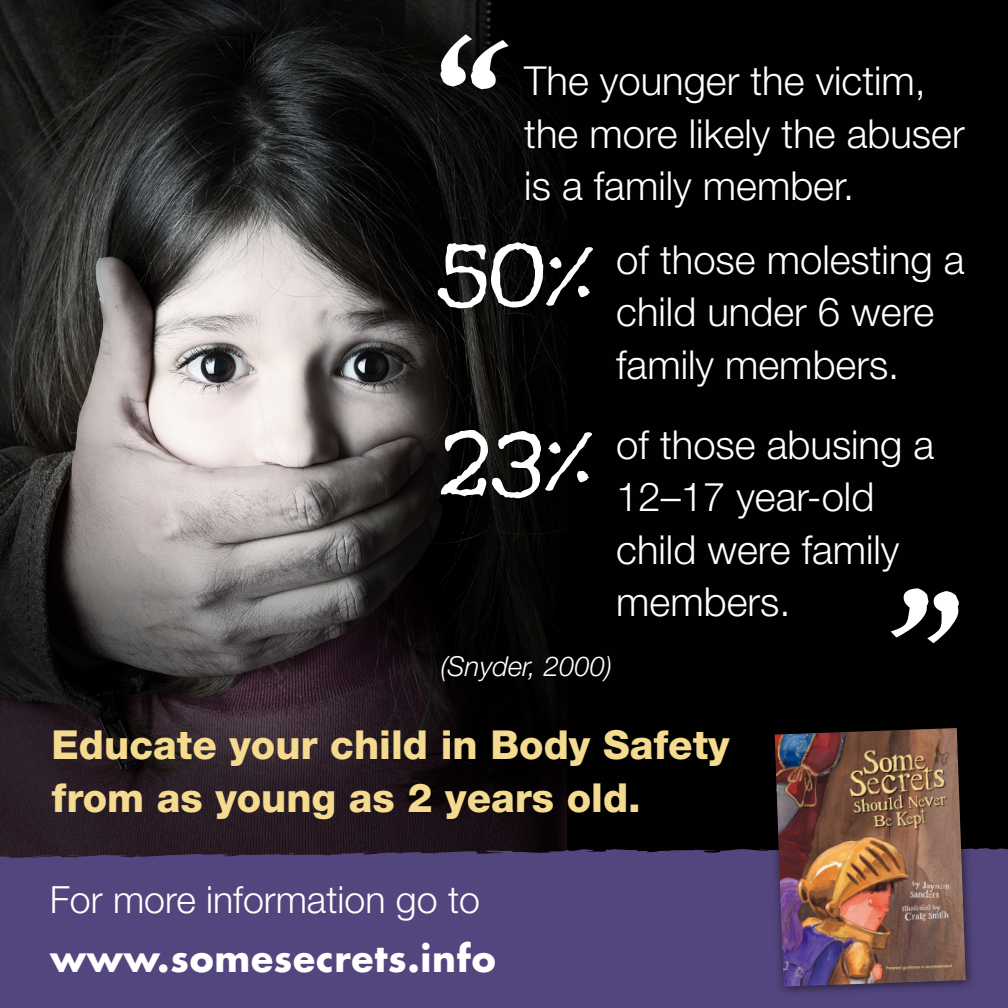
<style>
.page{position:relative;width:1008px;height:1008px;background:#fff}
.page>*{position:absolute;margin:0;border:0;box-sizing:border-box;transform-origin:0 0}
.t1{font:117.5px "Westsac";color:#fff}
.t2{font:300 40px/52.5px "Helvetica Neue LT Std";color:#fff}
.t3{font:800 40px/52.5px "Helvetica Neue LT Std";color:#f5db8f}
.t4{font:300 37.5px "Helvetica Neue LT Std";color:#fff}
.t5{font:700 36.25px "Futura";letter-spacing:.02em;color:#fff}
.t6{font:italic 300 27.5px "Helvetica Neue LT Std";color:#fff}
</style>
<div class="page">
<div style="left:0;top:0;width:1008px;height:934px;background:#010101"></div>
<img style="left:0;top:0;width:566px;height:847px">
<div style="left:0;top:847px;width:1008px;height:161px;background:#53457d"></div>
<svg style="left:539px;top:851px;width:6px;height:2px"></svg>
<svg style="left:289px;top:852px;width:6px;height:2px"></svg>
<svg style="left:67px;top:855px;width:12px;height:1px"></svg>
<img style="left:763px;top:847px;width:216px;height:153px">
<img style="left:774px;top:728px;width:191px;height:258px">
<svg style="left:440px;top:34px;width:68px;height:55px"></svg>
<svg style="left:890px;top:588px;width:69px;height:55px"></svg>
<p class="t2" style="left:524px;top:54px;width:442px">The younger the victim, the more likely the abuser is a family member.</p>
<h1 class="t1" style="left:440px;top:196px;width:159px">50%</h1>
<h1 class="t1" style="left:440px;top:381px;width:158px">23%</h1>
<p class="t2" style="left:616px;top:232px;width:350px">of those molesting a child under 6 were family members.</p>
<p class="t2" style="left:616px;top:417px;width:319px">of those abusing a<br>12–17 year-old child were family members.</p>
<p class="t6" style="left:440px;top:650px;width:173px">(Snyder, 2000)</p>
<p class="t3" style="left:52px;top:718px;width:679px">Educate your child in Body Safety from as young as 2 years old.</p>
<p class="t4" style="left:50px;top:876px;width:432px">For more information go to</p>
<p class="t5" style="left:50px;top:934px;width:447px">www.somesecrets.info</p>
</div>
